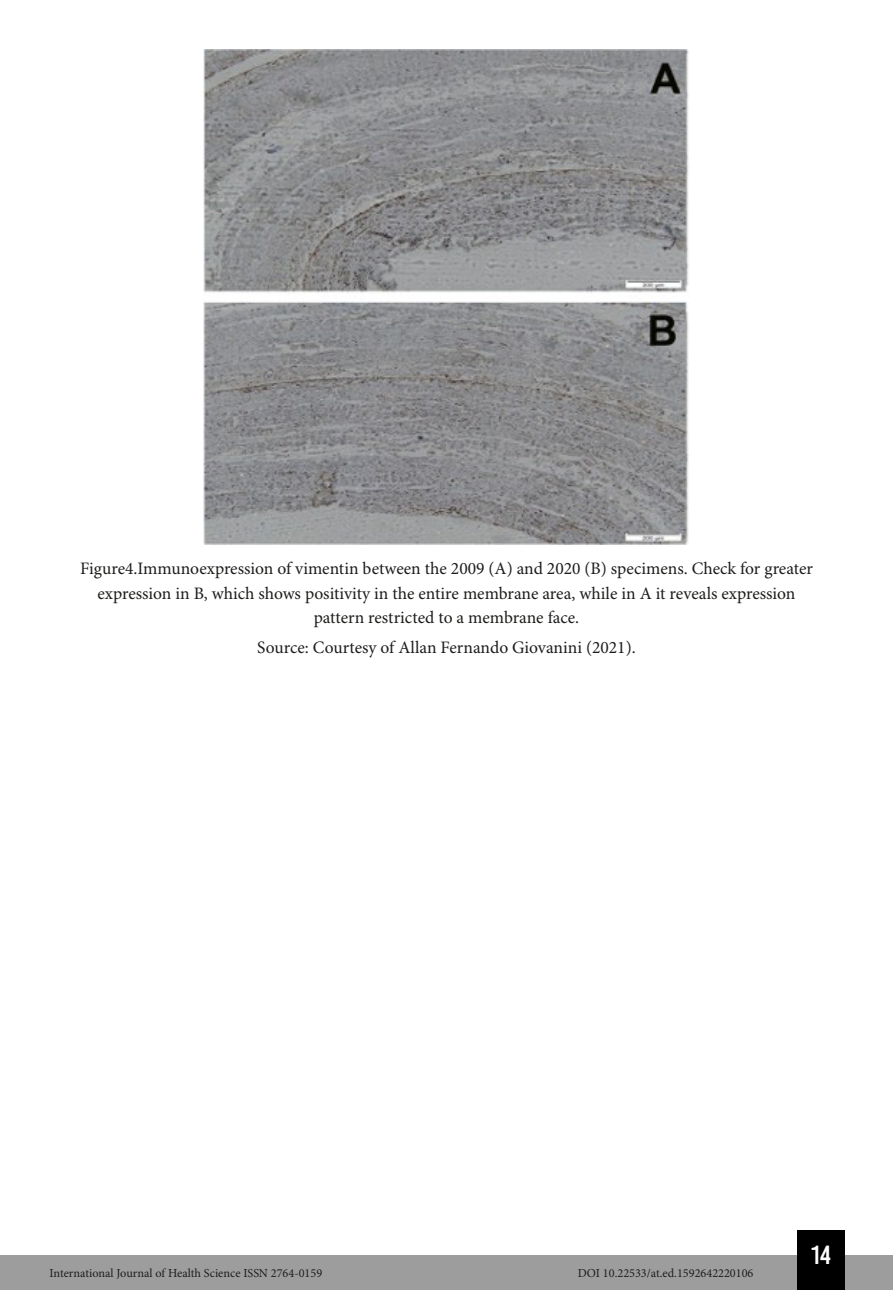
<style>
.page{position:relative;width:893px;height:1290px;background:#fff}
.page>*{position:absolute;margin:0;border:0;box-sizing:border-box;transform-origin:0 0}
.t1{font:26.25px "Bebas Kai";color:#fff}
.t2{font:17.5px/24.5px "Minion Pro";color:#1d1d1b;text-align:center}
.t3{font:12.25px "Minion Pro";color:#1d1d1b}
</style>
<div class="page">
<div style="left:0;top:1255px;width:893px;height:35px;background:#9d9d9d"></div>
<div style="left:797px;top:1230px;width:48px;height:60px;background:#000"></div>
<img style="left:204px;top:50px;width:485px;height:495px">
<p class="t2" style="left:80px;top:557px;width:734px">Figure4.Immunoexpression of vimentin between the 2009 (A) and 2020 (B) specimens. Check for greater expression in B, which shows positivity in the entire membrane area, while in A it reveals expression pattern restricted to a membrane face.</p>
<p class="t2" style="left:257px;top:636px;width:380px">Source: Courtesy of Allan Fernando Giovanini (2021).</p>
<p class="t3" style="left:50px;top:1266px;width:274px">International Journal of Health Science ISSN 2764-0159</p>
<p class="t3" style="left:578px;top:1266px;width:177px">DOI 10.22533/at.ed.1592642220106</p>
<h1 class="t1" style="left:811px;top:1241px;width:21px">14</h1>
</div>
